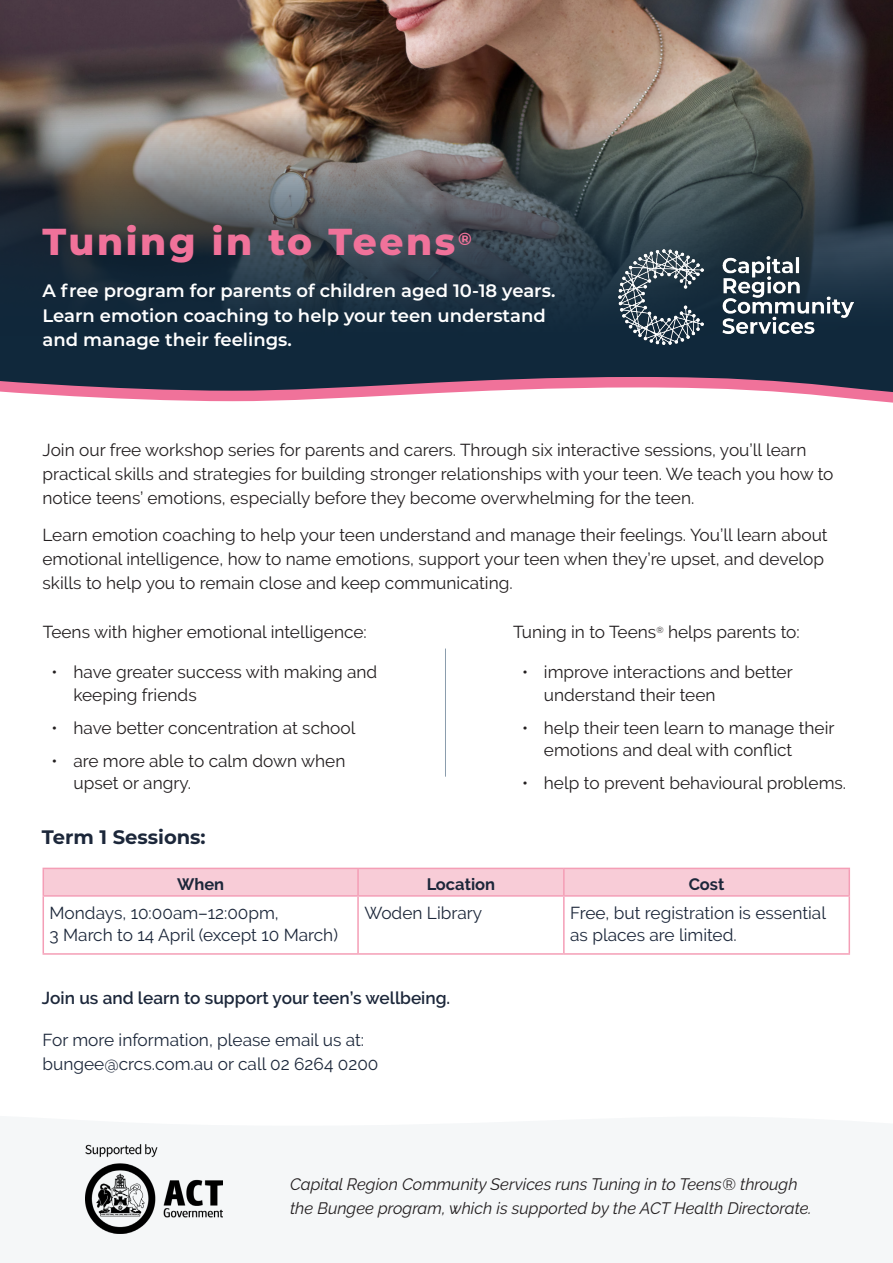
<style>
.page{position:relative;width:893px;height:1263px;background:#fff}
.page>*{position:absolute;margin:0;border:0;box-sizing:border-box;transform-origin:0 0}
.Heading_3{font:800 37.5px "Montserrat";letter-spacing:.07em;color:#f0729a}
.Heading_4{font:700 19.5px "Montserrat";color:#1c273a}
.Heading_3-2{font:600 18px/24.6px "Montserrat";color:#fff}
.t1{font:17.25px/24px "Raleway";color:#231f20}
.t2{font:17.25px/22.5px "Raleway";color:#1c273a}
.Heading_4-2{font:600 17.25px "Raleway";color:#1c273a}
.t3{font:italic 16.5px/24px "Raleway";color:#231f20}
.t4{font:700 16.5px "Raleway";color:#1c273a}
</style>
<div class="page">
<svg style="left:38px;top:394px;width:855px;height:9px"></svg>
<img style="left:0;top:0;width:893px;height:394px">
<img style="left:619px;top:250px;width:234px;height:94px">
<hr style="left:445px;top:648px;width:1px;height:129px;background:#1e4160">
<hr style="left:43px;top:897px;width:1px;height:56px;background:#f49eb6">
<hr style="left:357px;top:897px;width:2px;height:56px;background:#f49eb6">
<hr style="left:563px;top:897px;width:2px;height:56px;background:#f49eb6">
<hr style="left:849px;top:897px;width:1px;height:56px;background:#f49eb6">
<hr style="left:43px;top:953px;width:315px;height:2px;background:#f49eb6">
<hr style="left:358px;top:953px;width:206px;height:2px;background:#f49eb6">
<hr style="left:564px;top:953px;width:286px;height:2px;background:#f49eb6">
<div style="left:43px;top:868px;width:807px;height:27px;background:#f8ccd7"></div>
<hr style="left:43px;top:895px;width:315px;height:2px;background:#f49eb6">
<hr style="left:358px;top:895px;width:206px;height:2px;background:#f49eb6">
<hr style="left:564px;top:895px;width:286px;height:2px;background:#f49eb6">
<img style="left:86px;top:1144px;width:137px;height:89px">
<p class="Heading_3" style="left:43px;top:214px;width:431px">Tuning in to Teens<sup>®</sup></p>
<p class="Heading_3-2" style="left:43px;top:278px;width:514px">A free program for parents of children aged 10-18 years.<br>Learn emotion coaching to help your teen understand and manage their feelings.</p>
<p class="t1" style="left:43px;top:438px;width:792px">Join our free workshop series for parents and carers. Through six interactive sessions, you’ll learn practical skills and strategies for building stronger relationships with your teen. We teach you how to notice teens’ emotions, especially before they become overwhelming for the teen.</p>
<p class="t1" style="left:43px;top:523px;width:787px">Learn emotion coaching to help your teen understand and manage their feelings. You’ll learn about emotional intelligence, how to name emotions, support your teen when they’re upset, and develop skills to help you to remain close and keep communicating.</p>
<p class="t1" style="left:43px;top:620px;width:326px">Teens with higher emotional intelligence:</p>
<p class="t1" style="left:73px;top:661px;width:305px;line-height:22.5px;text-indent:-22px">• have greater success with making and keeping friends</p>
<p class="t1" style="left:52px;top:716px;width:305px">• have better concentration at school</p>
<p class="t1" style="left:73px;top:749px;width:274px;line-height:22.5px;text-indent:-22px">• are more able to calm down when upset or angry.</p>
<p class="Heading_4" style="left:42px;top:823px;width:165px">Term 1 Sessions:</p>
<p class="t1" style="left:513px;top:620px;width:288px">Tuning in to Teens<sup>®</sup> helps parents to:</p>
<p class="t1" style="left:544px;top:661px;width:250px;line-height:22.5px;text-indent:-22px">• improve interactions and better understand their teen</p>
<p class="t1" style="left:544px;top:716px;width:292px;line-height:22.5px;text-indent:-22px">• help their teen learn to manage their emotions and deal with conflict</p>
<p class="t1" style="left:522px;top:771px;width:326px">• help to prevent behavioural problems.</p>
<p class="t4" style="left:177px;top:875px;width:49px">When</p>
<p class="t4" style="left:427px;top:875px;width:70px">Location</p>
<p class="t4" style="left:689px;top:875px;width:37px">Cost</p>
<p class="t2" style="left:50px;top:901px;width:290px">Mondays, 10:00am–12:00pm,<br>3 March to 14 April (except 10 March)</p>
<p class="t2" style="left:364px;top:901px;width:119px">Woden Library</p>
<p class="t2" style="left:570px;top:901px;width:257px">Free, but registration is essential as places are limited.</p>
<p class="Heading_4-2" style="left:42px;top:988px;width:410px">Join us and learn to support your teen’s wellbeing.</p>
<p class="t2" style="left:43px;top:1028px;width:337px;line-height:24px">For more information, please email us at: bungee@crcs.com.au or call 02 6264 0200</p>
<p class="t3" style="left:290px;top:1172px;width:523px">Capital Region Community Services runs Tuning in to Teens® through the Bungee program, which is supported by the ACT Health Directorate.</p>
</div>
